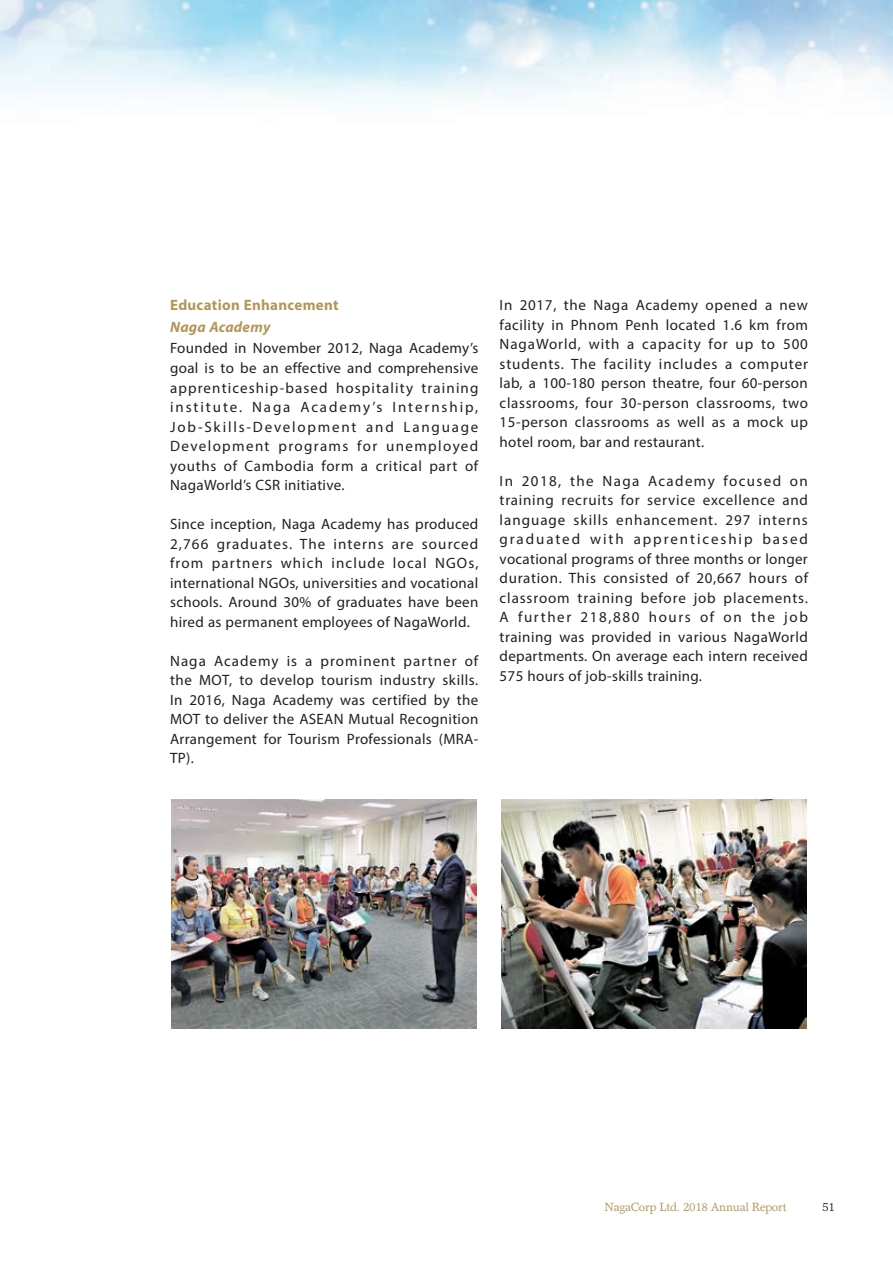
<style>
.page{position:relative;width:893px;height:1263px;background:#fff}
.page>*{position:absolute;margin:0;border:0;box-sizing:border-box;transform-origin:0 0}
.t1{font:15px/19.5px "Myriad Pro";letter-spacing:.02em;color:#231f20;text-align:justify}
.t2{font:700 15px "Myriad Pro";letter-spacing:.02em;color:#b39758}
.t3{font:italic 700 15px "Myriad Pro";letter-spacing:.02em;color:#b39758}
.t4{font:12px "Garth Graphic Std";letter-spacing:-.025em;color:#b39758}
.t5{font:12px "Garth Graphic Std";color:#231f20}
</style>
<div class="page">
<img style="left:172px;top:799px;width:305px;height:229px">
<img style="left:501px;top:799px;width:305px;height:229px">
<p class="t2" style="left:170px;top:295px;width:170px">Education Enhancement</p>
<p class="t3" style="left:170px;top:317px;width:102px">Naga Academy</p>
<p class="t1" style="left:170px;top:338px;width:310px">Founded in November 2012, Naga Academy’s goal is to be an effective and comprehensive apprenticeship-based hospitality training institute. Naga Academy’s Internship, Job-Skills-Development and Language Development programs for unemployed youths of Cambodia form a critical part of NagaWorld’s CSR initiative.</p>
<p class="t1" style="left:170px;top:514px;width:310px">Since inception, Naga Academy has produced 2,766 graduates. The interns are sourced from partners which include local NGOs, international NGOs, universities and vocational schools. Around 30% of graduates have been hired as permanent employees of NagaWorld.</p>
<p class="t1" style="left:170px;top:650px;width:310px">Naga Academy is a prominent partner of the MOT, to develop tourism industry skills.<br>In 2016, Naga Academy was certified by the MOT to deliver the ASEAN Mutual Recognition Arrangement for Tourism Professionals (MRA-TP).</p>
<p class="t1" style="left:500px;top:295px;width:310px">In 2017, the Naga Academy opened a new facility in Phnom Penh located 1.6 km from NagaWorld, with a capacity for up to 500 students. The facility includes a computer lab, a 100-180 person theatre, four 60-person classrooms, four 30-person classrooms, two 15-person classrooms as well as a mock up hotel room, bar and restaurant.</p>
<p class="t1" style="left:500px;top:471px;width:310px">In 2018, the Naga Academy focused on training recruits for service excellence and language skills enhancement. 297 interns graduated with apprenticeship based vocational programs of three months or longer duration. This consisted of 20,667 hours of classroom training before job placements.<br>A further 218,880 hours of on the job training was provided in various NagaWorld departments. On average each intern received 575 hours of job-skills training.</p>
<p class="t4" style="left:604px;top:1200px;width:184px">NagaCorp Ltd. 2018 Annual Report</p>
<p class="t5" style="left:822px;top:1200px;width:14px">51</p>
</div>
